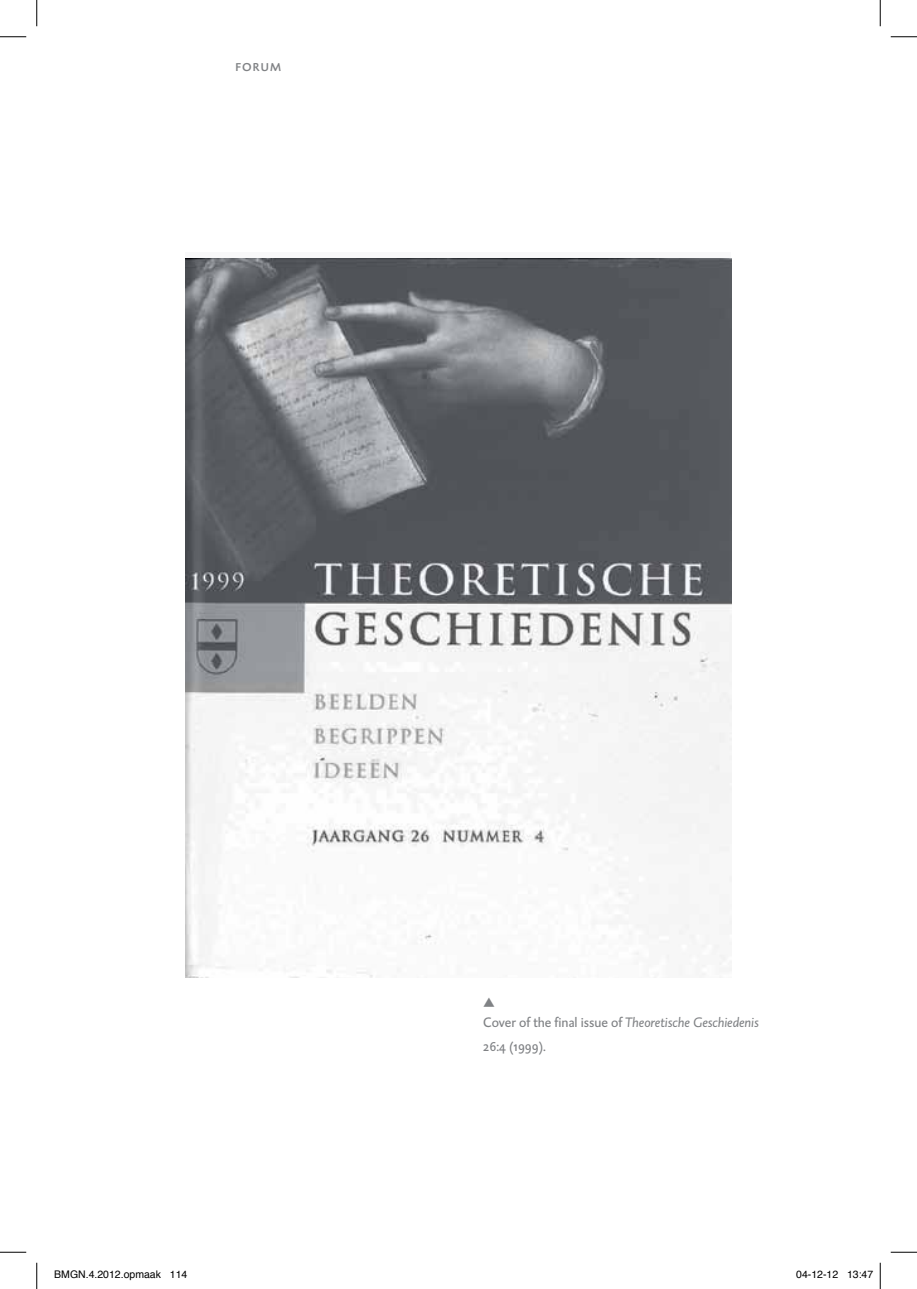
<style>
.page{position:relative;width:917px;height:1289px;background:#fff}
.page>*{position:absolute;margin:0;border:0;box-sizing:border-box;transform-origin:0 0}
.t1{font:15.75px "DTL Caspari T Caps";letter-spacing:.045em;color:#808285}
.t2{font:14px/24.5px "DTL Caspari ST";letter-spacing:-.005em;color:#808285}
.t3{font:13.12px "Pijlen";color:#808285}
.t4{font:10.5px "Helvetica";color:#000}
.s1{font-style:italic}
</style>
<div class="page">
<img style="left:186px;top:259px;width:545px;height:719px">
<svg style="left:0;top:36px;width:26px;height:1px"></svg>
<svg style="left:891px;top:36px;width:26px;height:1px"></svg>
<svg style="left:0;top:1252px;width:26px;height:1px"></svg>
<svg style="left:891px;top:1252px;width:26px;height:1px"></svg>
<svg style="left:36px;top:0;width:1px;height:26px"></svg>
<svg style="left:36px;top:1263px;width:1px;height:26px"></svg>
<svg style="left:880px;top:0;width:1px;height:26px"></svg>
<svg style="left:880px;top:1263px;width:1px;height:26px"></svg>
<p class="t1" style="left:235px;top:56px;width:48px">forum</p>
<p class="t3" style="left:483px;top:997px;width:13px">r</p>
<p class="t2" style="left:483px;top:1010px;width:277px">Cover of the final issue of <span class="s1">Theoretische Geschiedenis<br></span>26:4 (1999).</p>
<p class="t4" style="left:54px;top:1267px;width:135px">BMGN.4.2012.opmaak 114</p>
<p class="t4" style="left:796px;top:1267px;width:79px">04-12-12 13:47</p>
</div>
